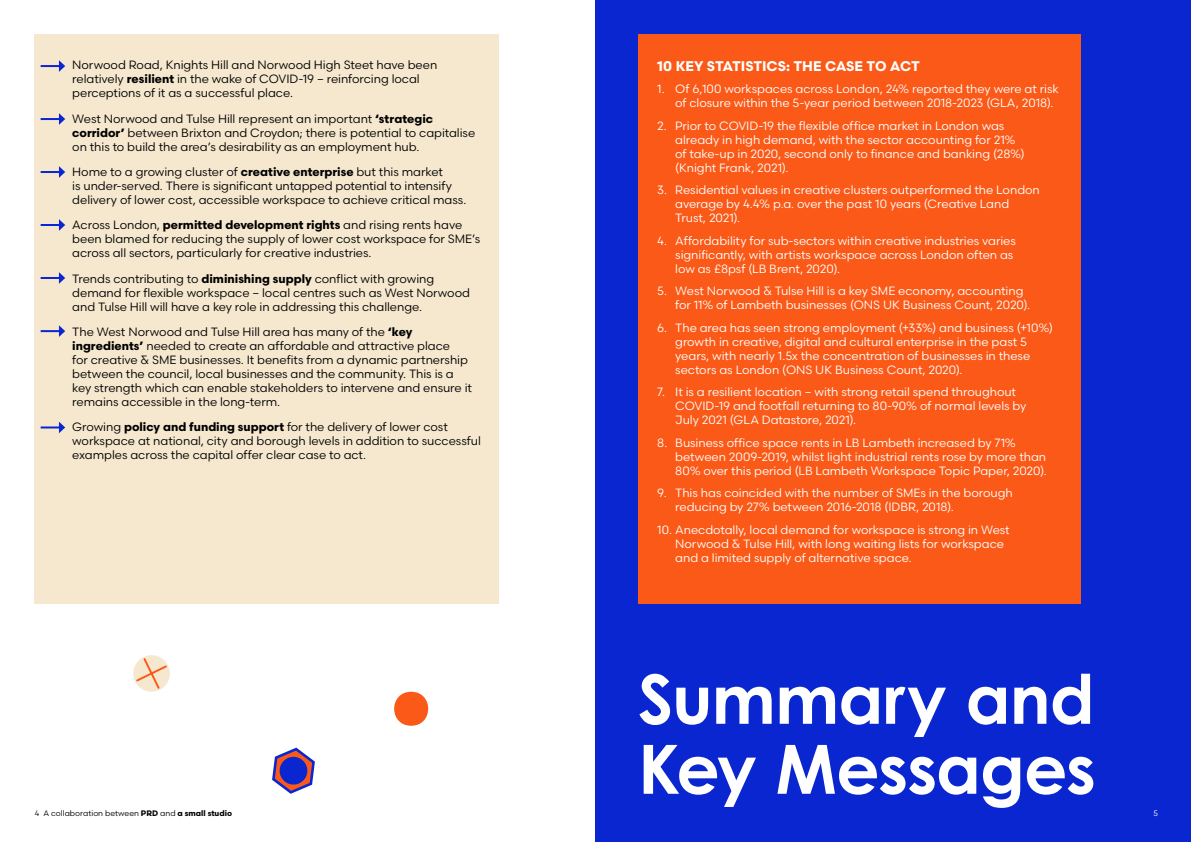
<style>
.page{position:relative;width:1191px;height:842px;background:#fff}
.page>*{position:absolute;margin:0;border:0;box-sizing:border-box;transform-origin:0 0}
.t1{font:700 68px/70px "Century Gothic";letter-spacing:-.015em;color:#fff}
.t2{font:700 14px "Scandia";letter-spacing:-.015em;color:#fff}
.t3{font:12px/14px "Scandia";letter-spacing:-.005em;color:#fff}
.t4{font:12px/14px "Scandia";letter-spacing:-.005em;color:#000}
.t5{font:8px "Scandia";color:#000}
.t6{font:8px "Scandia";color:#fff}
.s1{font-weight:700}
</style>
<div class="page">
<div style="left:595px;top:0;width:596px;height:842px;background:#0a26d1"></div>
<div style="left:34px;top:34px;width:464px;height:569px;background:#f5e8cf"></div>
<div style="left:638px;top:34px;width:442px;height:569px;background:#fa5917"></div>
<svg style="left:272px;top:747px;width:43px;height:47px"></svg>
<svg style="left:133px;top:655px;width:37px;height:37px"></svg>
<svg style="left:394px;top:692px;width:35px;height:34px"></svg>
<hr style="left:41px;top:65px;width:20px;height:2px;background:#0a26d1">
<svg style="left:59px;top:60px;width:6px;height:12px"></svg>
<hr style="left:41px;top:118px;width:20px;height:2px;background:#0a26d1">
<svg style="left:59px;top:113px;width:6px;height:12px"></svg>
<hr style="left:41px;top:171px;width:20px;height:2px;background:#0a26d1">
<svg style="left:59px;top:166px;width:6px;height:12px"></svg>
<hr style="left:41px;top:224px;width:20px;height:2px;background:#0a26d1">
<svg style="left:59px;top:219px;width:6px;height:12px"></svg>
<hr style="left:41px;top:277px;width:20px;height:2px;background:#0a26d1">
<svg style="left:59px;top:272px;width:6px;height:12px"></svg>
<hr style="left:41px;top:330px;width:20px;height:2px;background:#0a26d1">
<svg style="left:59px;top:325px;width:6px;height:12px"></svg>
<hr style="left:41px;top:426px;width:20px;height:2px;background:#0a26d1">
<svg style="left:59px;top:422px;width:6px;height:11px"></svg>
<p class="t4" style="left:72px;top:58px;width:366px">Norwood Road, Knights Hill and Norwood High Steet have been relatively <span class="s1">resilient</span> in the wake of COVID-19 – reinforcing local perceptions of it as a successful place.</p>
<p class="t4" style="left:72px;top:111px;width:404px">West Norwood and Tulse Hill represent an important <span class="s1">‘strategic corridor’</span> between Brixton and Croydon; there is potential to capitalise on this to build the area’s desirability as an employment hub.</p>
<p class="t4" style="left:72px;top:165px;width:396px">Home to a growing cluster of <span class="s1">creative enterprise</span> but this market<br>is under-served. There is significant untapped potential to intensify delivery of lower cost, accessible workspace to achieve critical mass.</p>
<p class="t4" style="left:72px;top:218px;width:409px">Across London, <span class="s1">permitted development rights</span> and rising rents have been blamed for reducing the supply of lower cost workspace for SME’s across all sectors, particularly for creative industries.</p>
<p class="t4" style="left:72px;top:271px;width:399px">Trends contributing to <span class="s1">diminishing supply</span> conflict with growing demand for flexible workspace – local centres such as West Norwood and Tulse Hill will have a key role in addressing this challenge.</p>
<p class="t4" style="left:72px;top:325px;width:401px">The West Norwood and Tulse Hill area has many of the <span class="s1">‘key ingredients’</span> needed to create an affordable and attractive place<br>for creative &amp; SME businesses. It benefits from a dynamic partnership between the council, local businesses and the community. This is a key strength which can enable stakeholders to intervene and ensure it remains accessible in the long-term.</p>
<p class="t4" style="left:72px;top:420px;width:410px">Growing <span class="s1">policy and funding support</span> for the delivery of lower cost workspace at national, city and borough levels in addition to successful examples across the capital offer clear case to act.</p>
<p class="t5" style="left:35px;top:808px;width:199px">4 A collaboration between <span class="s1">PRD</span> and <span class="s1">a small studio</span></p>
<p class="t2" style="left:657px;top:57px;width:264px">10 KEY STATISTICS: THE CASE TO ACT</p>
<p class="t3" style="left:675px;top:82px;width:385px;text-indent:-18px">1. Of 6,100 workspaces across London, 24% reported they were at risk of closure within the 5-year period between 2018-2023 (GLA, 2018).</p>
<p class="t3" style="left:675px;top:118px;width:351px;text-indent:-18px">2. Prior to COVID-19 the flexible office market in London was already in high demand, with the sector accounting for 21% of take-up in 2020, second only to finance and banking (28%) (Knight Frank, 2021).</p>
<p class="t3" style="left:675px;top:183px;width:366px;text-indent:-18px">3. Residential values in creative clusters outperformed the London average by 4.4% p.a. over the past 10 years (Creative Land<br>Trust, 2021).</p>
<p class="t3" style="left:675px;top:233px;width:342px;text-indent:-18px">4. Affordability for sub-sectors within creative industries varies significantly, with artists workspace across London often as low as £8psf (LB Brent, 2020).</p>
<p class="t3" style="left:675px;top:284px;width:356px;text-indent:-18px">5. West Norwood &amp; Tulse Hill is a key SME economy, accounting for 11% of Lambeth businesses (ONS UK Business Count, 2020).</p>
<p class="t3" style="left:675px;top:320px;width:379px;text-indent:-18px">6. The area has seen strong employment (+33%) and business (+10%) growth in creative, digital and cultural enterprise in the past 5 years, with nearly 1.5x the concentration of businesses in these sectors as London (ONS UK Business Count, 2020).</p>
<p class="t3" style="left:675px;top:385px;width:353px;text-indent:-18px">7. It is a resilient location – with strong retail spend throughout<br>COVID-19 and footfall returning to 80-90% of normal levels by<br>July 2021 (GLA Datastore, 2021).</p>
<p class="t3" style="left:675px;top:435px;width:373px;text-indent:-18px">8. Business office space rents in LB Lambeth increased by 71% between 2009-2019, whilst light industrial rents rose by more than<br>80% over this period (LB Lambeth Workspace Topic Paper, 2020).</p>
<p class="t3" style="left:675px;top:486px;width:339px;text-indent:-18px">9. This has coincided with the number of SMEs in the borough reducing by 27% between 2016-2018 (IDBR, 2018).</p>
<p class="t3" style="left:675px;top:522px;width:336px;text-indent:-18px">10. Anecdotally, local demand for workspace is strong in West<br>Norwood &amp; Tulse Hill, with long waiting lists for workspace and a limited supply of alternative space.</p>
<h1 class="t1" style="left:638px;top:662px;width:459px">Summary and<br>Key Messages</h1>
<p class="t6" style="left:1153px;top:808px;width:6px">5</p>
</div>
